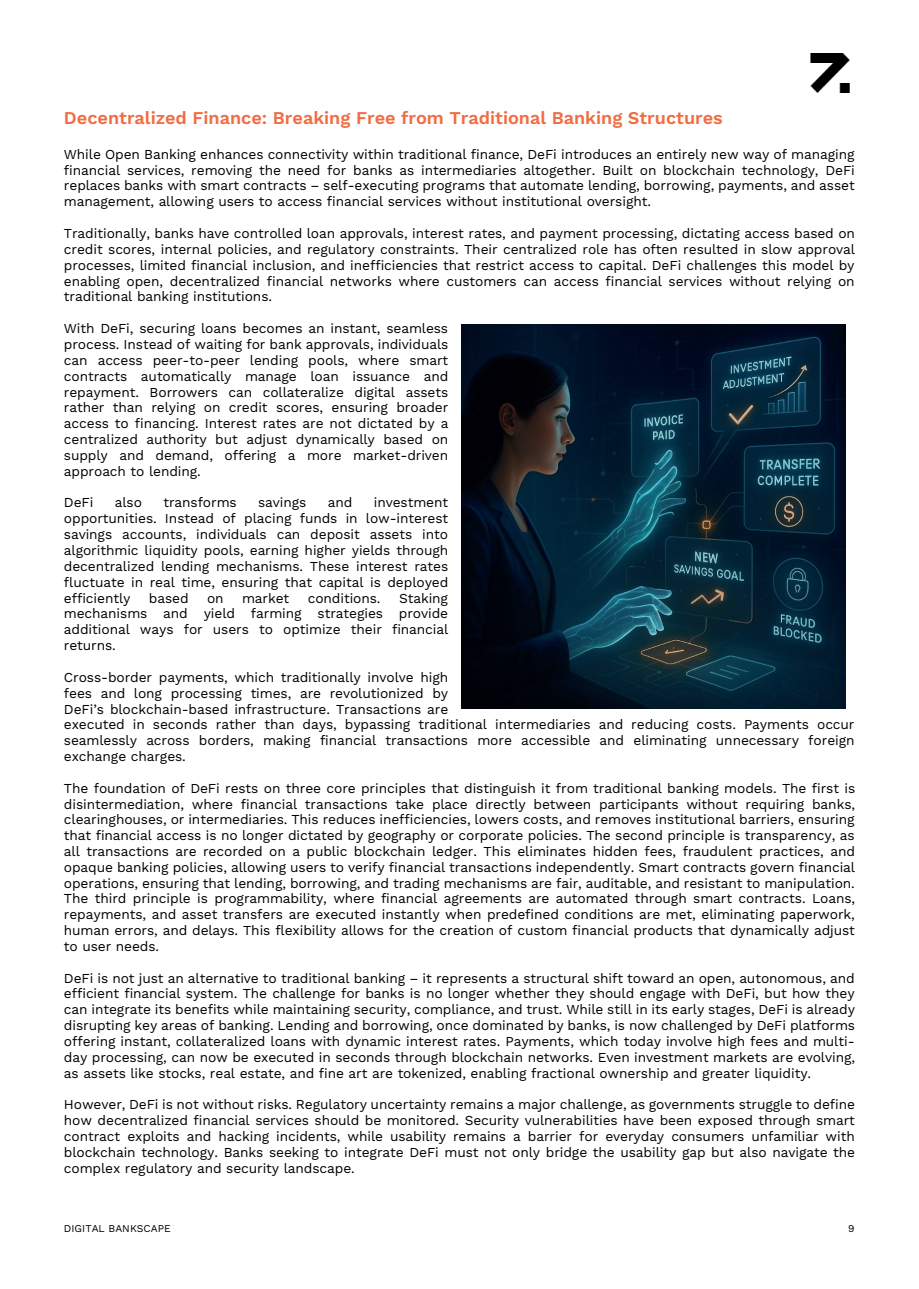
<style>
.page{position:relative;width:919px;height:1289px;background:#fff}
.page>*{position:absolute;margin:0;border:0;box-sizing:border-box;transform-origin:0 0}
.t1{font:600 18px "Work Sans";color:#f26c42}
.t2{font:13.65px/15.9px "Work Sans";letter-spacing:-.005em;color:#000001;text-align:justify}
.t3{font:10.5px "Work Sans";letter-spacing:.005em;color:#000001}
</style>
<div class="page">
<img style="left:810px;top:54px;width:39px;height:39px">
<img style="left:462px;top:324px;width:383px;height:384px">
<h1 class="t1" style="left:64px;top:107px;width:660px">Decentralized Finance: Breaking Free from Traditional Banking Structures</h1>
<p class="t2" style="left:64px;top:147px;width:792px">While Open Banking enhances connectivity within traditional finance, DeFi introduces an entirely new way of managing financial services, removing the need for banks as intermediaries altogether. Built on blockchain technology, DeFi replaces banks with smart contracts – self-executing programs that automate lending, borrowing, payments, and asset management, allowing users to access financial services without institutional oversight.</p>
<p class="t2" style="left:64px;top:226px;width:792px">Traditionally, banks have controlled loan approvals, interest rates, and payment processing, dictating access based on credit scores, internal policies, and regulatory constraints. Their centralized role has often resulted in slow approval processes, limited financial inclusion, and inefficiencies that restrict access to capital. DeFi challenges this model by enabling open, decentralized financial networks where customers can access financial services without relying on traditional banking institutions.</p>
<p class="t2" style="left:64px;top:321px;width:386px">With DeFi, securing loans becomes an instant, seamless process. Instead of waiting for bank approvals, individuals can access peer-to-peer lending pools, where smart contracts automatically manage loan issuance and repayment. Borrowers can collateralize digital assets rather than relying on credit scores, ensuring broader access to financing. Interest rates are not dictated by a centralized authority but adjust dynamically based on supply and demand, offering a more market-driven approach to lending.</p>
<p class="t2" style="left:64px;top:495px;width:31px">DeFi</p>
<p class="t2" style="left:115px;top:495px;width:29px">also</p>
<p class="t2" style="left:163px;top:495px;width:75px">transforms</p>
<p class="t2" style="left:258px;top:495px;width:50px">savings</p>
<p class="t2" style="left:328px;top:495px;width:26px">and</p>
<p class="t2" style="left:64px;top:495px;width:386px;text-indent:310px">investment opportunities. Instead of placing funds in low-interest savings accounts, individuals can deposit assets into algorithmic liquidity pools, earning higher yields through decentralized lending mechanisms. These interest rates fluctuate in real time, ensuring that capital is deployed efficiently</p>
<p class="t2" style="left:64px;top:590px;width:386px;text-indent:335px">Staking mechanisms and yield farming strategies provide additional ways for users to optimize their financial returns.</p>
<p class="t2" style="left:64px;top:669px;width:792px;text-align:left">Cross-border payments, which traditionally involve high<br>fees and long processing times, are revolutionized by<br>DeFi’s blockchain-based infrastructure. Transactions are<br>executed in seconds rather than days, bypassing traditional intermediaries and reducing costs. Payments occur seamlessly across borders, making financial transactions more accessible and eliminating unnecessary foreign exchange charges.</p>
<p class="t2" style="left:64px;top:780px;width:792px">The foundation of DeFi rests on three core principles that distinguish it from traditional banking models. The first is disintermediation, where financial transactions take place directly between participants without requiring banks, clearinghouses, or intermediaries. This reduces inefficiencies, lowers costs, and removes institutional barriers, ensuring that financial access is no longer dictated by geography or corporate policies. The second principle is transparency, as all transactions are recorded on a public blockchain ledger. This eliminates hidden fees, fraudulent practices, and opaque banking policies, allowing users to verify financial transactions independently. Smart contracts govern financial operations, ensuring that lending, borrowing, and trading mechanisms are fair, auditable, and resistant to manipulation.<br>The third principle is programmability, where financial agreements are automated through smart contracts. Loans, repayments, and asset transfers are executed instantly when predefined conditions are met, eliminating paperwork, human errors, and delays. This flexibility allows for the creation of custom financial products that dynamically adjust to user needs.</p>
<p class="t2" style="left:64px;top:970px;width:792px">DeFi is not just an alternative to traditional banking – it represents a structural shift toward an open, autonomous, and efficient financial system. The challenge for banks is no longer whether they should engage with DeFi, but how they can integrate its benefits while maintaining security, compliance, and trust. While still in its early stages, DeFi is already disrupting key areas of banking. Lending and borrowing, once dominated by banks, is now challenged by DeFi platforms offering instant, collateralized loans with dynamic interest rates. Payments, which today involve high fees and multi&shy;day processing, can now be executed in seconds through blockchain networks. Even investment markets are evolving, as assets like stocks, real estate, and fine art are tokenized, enabling fractional ownership and greater liquidity.</p>
<p class="t2" style="left:64px;top:1097px;width:792px">However, DeFi is not without risks. Regulatory uncertainty remains a major challenge, as governments struggle to define how decentralized financial services should be monitored. Security vulnerabilities have been exposed through smart contract exploits and hacking incidents, while usability remains a barrier for everyday consumers unfamiliar with blockchain technology. Banks seeking to integrate DeFi must not only bridge the usability gap but also navigate the complex regulatory and security landscape.</p>
<p class="t2" style="left:149px;top:590px;width:41px">based</p>
<p class="t2" style="left:207px;top:590px;width:18px">on</p>
<p class="t2" style="left:242px;top:590px;width:49px">market</p>
<p class="t2" style="left:308px;top:590px;width:74px">conditions.</p>
<p class="t3" style="left:64px;top:1222px;width:108px">DIGITAL BANKSCAPE</p>
<p class="t3" style="left:848px;top:1222px;width:8px">9</p>
</div>
